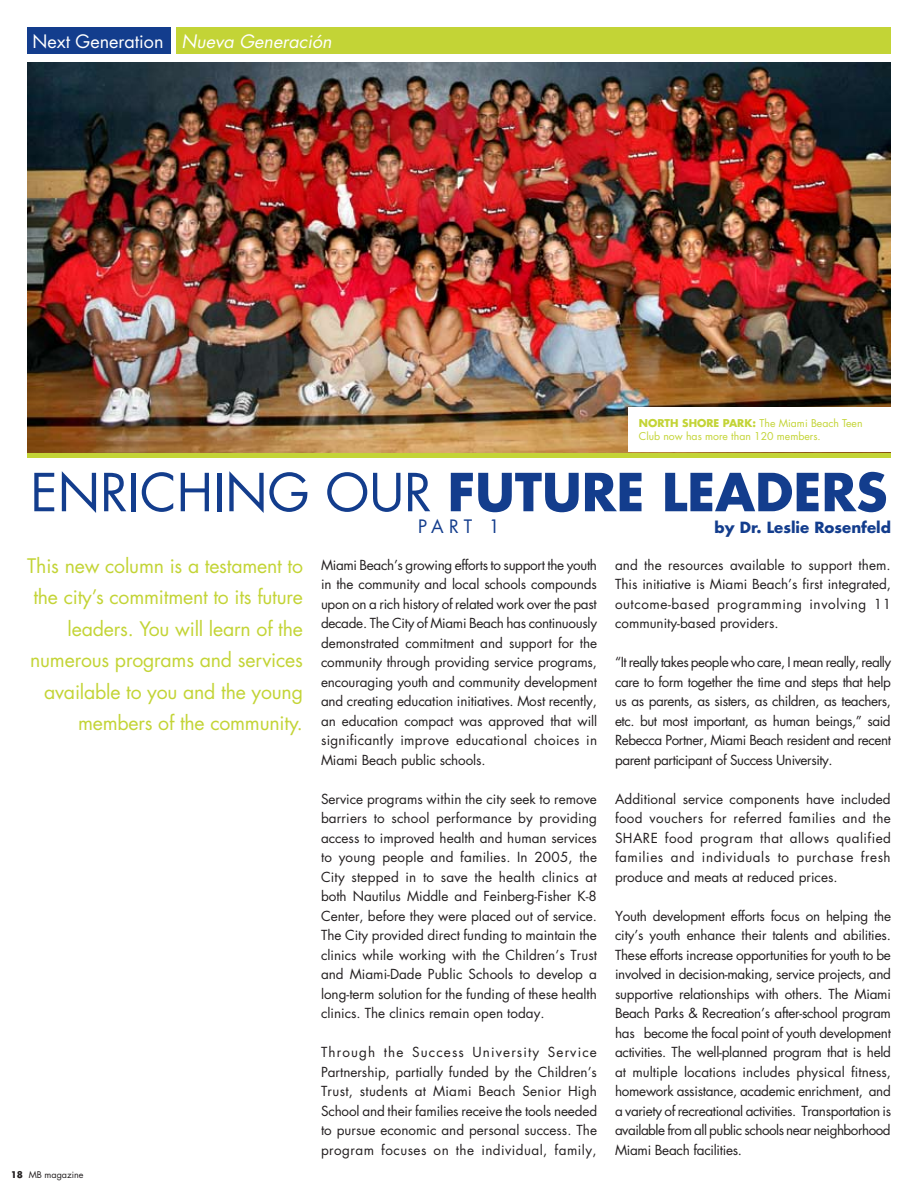
<style>
.page{position:relative;width:918px;height:1188px;background:#fff}
.page>*{position:absolute;margin:0;border:0;box-sizing:border-box;transform-origin:0 0}
.t1{font:700 51px "Futura Std";color:#133d8d}
.t2{font:51px "Futura Std";color:#133d8d}
.t3{font:19.5px/31.5px "Futura Std";letter-spacing:-.01em;color:#c3d436;text-align:right}
.t4{font:italic 18px "Futura Std";color:#fff}
.t5{font:18px "Futura Std";color:#133d8d}
.t6{font:700 15px "Futura Std";color:#133d8d}
.t7{font:13.5px/19.5px "Futura Std";color:#231f20;text-align:justify}
.t8{font:10.5px/12.6px "Futura Std";color:#c3d436}
.t9{font:9px "Futura Std";color:#231f20}
.t10{font:700 9px "Futura Std";color:#231f20}
.s1{font-style:normal}
.s2{font-weight:700}
</style>
<div class="page">
<div style="left:27px;top:27px;width:143px;height:27px;background:#133d8d"></div>
<div style="left:176px;top:27px;width:715px;height:27px;background:#c3d436"></div>
<img style="left:27px;top:62px;width:864px;height:391px">
<div style="left:27px;top:453px;width:864px;height:5px;background:#c3d436"></div>
<div style="left:628px;top:407px;width:263px;height:45px;background:#fff"></div>
<h3 class="t4" style="left:32px;top:30px;width:301px"><span class="s1">Next Generation</span> Nueva Generación</h3>
<p class="t8" style="left:639px;top:417px;width:225px"><span class="s2">NORTH SHORE PARK:</span> The Miami Beach Teen<br>Club now has more than 120 members.</p>
<h1 class="t2" style="left:30px;top:460px;width:59px">Enriching</h1>
<h1 class="t2" style="left:325px;top:460px;width:36px">our</h1>
<h1 class="t1" style="left:448px;top:458px;width:62px">Future</h1>
<h1 class="t1" style="left:662px;top:458px;width:59px">Leaders</h1>
<h3 class="t5" style="left:418px;top:515px;width:83px">PART 1</h3>
<p class="t6" style="left:715px;top:517px;width:178px">by Dr. Leslie Rosenfeld</p>
<h2 class="t3" style="left:27px;top:550px;width:277px">This new column is a testament to the city’s commitment to its future leaders. You will learn of the numerous programs and services available to you and the young members of the community.</h2>
<p class="t10" style="left:11px;top:1169px;width:7px">18</p>
<p class="t9" style="left:29px;top:1169px;width:56px">MB magazine</p>
<p class="t7" style="left:321px;top:555px;width:278px">Miami Beach’s growing efforts to support the youth in the community and local schools compounds upon on a rich history of related work over the past decade. The City of Miami Beach has continuously demonstrated commitment and support for the community through providing service programs, encouraging youth and community development and creating education initiatives. Most recently, an education compact was approved that will significantly improve educational choices in Miami Beach public schools.</p>
<p class="t7" style="left:321px;top:789px;width:278px">Service programs within the city seek to remove barriers to school performance by providing access to improved health and human services to young people and families. In 2005, the City stepped in to save the health clinics at both Nautilus Middle and Feinberg-Fisher K-8<br>Center, before they were placed out of service.<br>The City provided direct funding to maintain the clinics while working with the Children’s Trust and Miami-Dade Public Schools to develop a long-term solution for the funding of these health clinics. The clinics remain open today.</p>
<p class="t7" style="left:321px;top:1042px;width:278px">Through the Success University Service Partnership, partially funded by the Children’s Trust, students at Miami Beach Senior High School and their families receive the tools needed to pursue economic and personal success. The program focuses on the individual, family,</p>
<p class="t7" style="left:615px;top:555px;width:278px">and the resources available to support them.<br>This initiative is Miami Beach’s first integrated, outcome-based programming involving 11 community-based providers.</p>
<p class="t7" style="left:615px;top:652px;width:278px">“It really takes people who care, I mean really, really care to form together the time and steps that help us as parents, as sisters, as children, as teachers, etc. but most important, as human beings,” said Rebecca Portner, Miami Beach resident and recent parent participant of Success University.</p>
<p class="t7" style="left:615px;top:789px;width:277px">Additional service components have included food vouchers for referred families and the SHARE food program that allows qualified families and individuals to purchase fresh produce and meats at reduced prices.</p>
<p class="t7" style="left:615px;top:906px;width:278px">Youth development efforts focus on helping the city’s youth enhance their talents and abilities.<br>These efforts increase opportunities for youth to be involved in decision-making, service projects, and supportive relationships with others. The Miami Beach Parks &amp; Recreation’s after-school program has become the focal point of youth development activities. The well-planned program that is held at multiple locations includes physical fitness, homework assistance, academic enrichment, and a variety of recreational activities. Transportation is available from all public schools near neighborhood Miami Beach facilities.</p>
</div>
